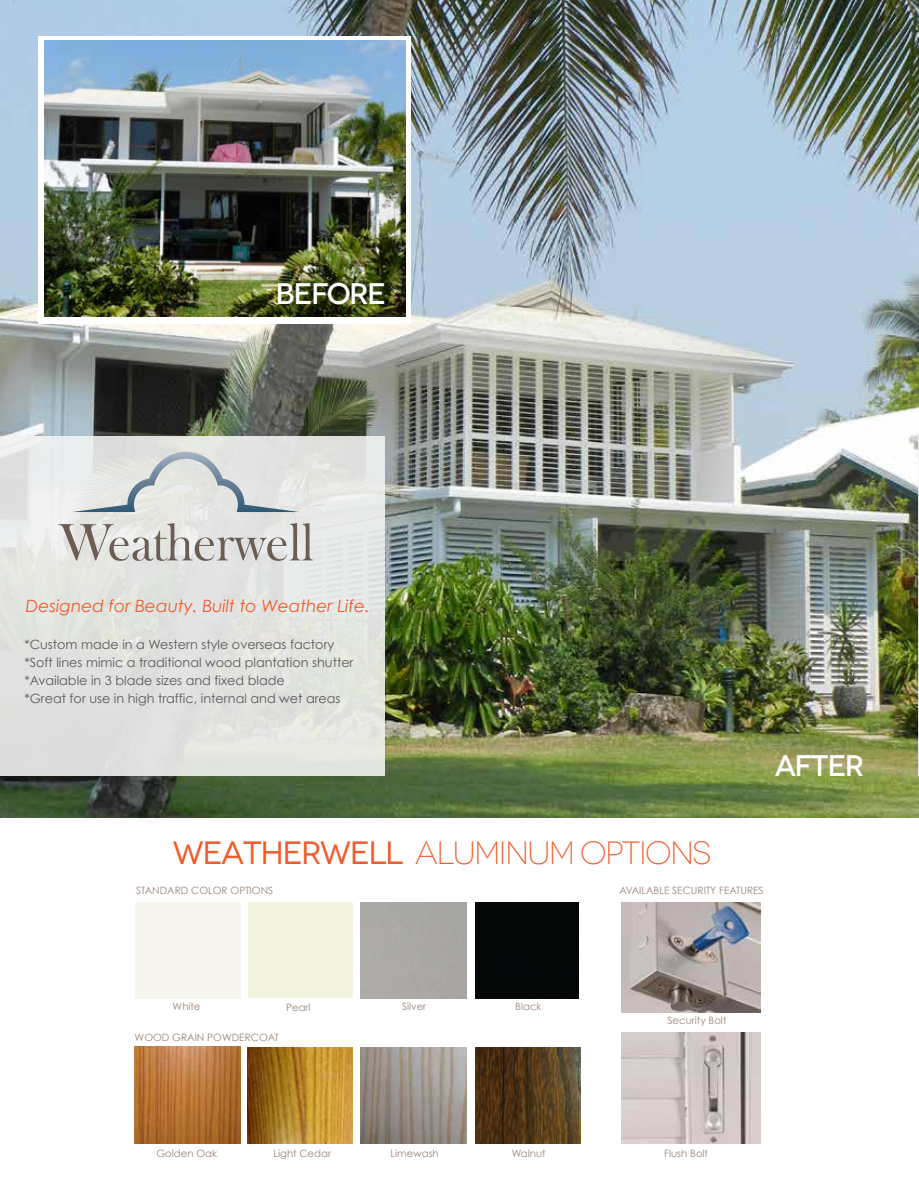
<style>
.page{position:relative;width:919px;height:1188px;background:#fff}
.page>*{position:absolute;margin:0;border:0;box-sizing:border-box;transform-origin:0 0}
.t1{font:54.3px "Bask Old Face";color:#6b5d53;scale:.94 1}
.t2{font:300 32.25px "Novecentowide";letter-spacing:-.05em;color:#f15b2b}
.t3{font:500 29.7px "Novecentowide";letter-spacing:-.05em;color:#fff}
.t4{font:italic 16.95px "Century Gothic";color:#f15b2b}
.t5{font:12.75px/18px "Century Gothic";color:#595a5c}
.t6{font:10.05px "Century Gothic";color:#9b8579}
.s1{font-weight:400}
</style>
<div class="page">
<img style="left:918px;top:0;width:1px;height:817px">
<img style="left:0;top:0;width:918px;height:817px">
<img style="left:248px;top:1047px;width:104px;height:96px">
<img style="left:135px;top:1047px;width:105px;height:97px">
<img style="left:360px;top:1047px;width:106px;height:97px">
<img style="left:475px;top:1047px;width:106px;height:97px">
<div style="left:135px;top:902px;width:105px;height:97px;background:#f6f5ee"></div>
<div style="left:248px;top:903px;width:104px;height:95px;background:#f1f3df"></div>
<div style="left:475px;top:903px;width:104px;height:95px;background:#050707"></div>
<img style="left:621px;top:903px;width:139px;height:109px">
<img style="left:621px;top:1033px;width:139px;height:110px">
<div style="left:39px;top:36px;width:372px;height:287px;background:#fff"></div>
<img style="left:45px;top:41px;width:360px;height:276px">
<div style="left:0;top:436px;width:385px;height:339px;background:linear-gradient(to bottom,#e7e8e7,#e0e1dd)"></div>
<hr style="left:918px;top:436px;width:1px;height:339px;background:#f2f3f2">
<svg style="left:72px;top:452px;width:228px;height:60px;background:#d4d9d9"></svg>
<h3 class="t3" style="left:276px;top:275px;width:112px">BEFORE</h3>
<h1 class="t1" style="left:59px;top:513px;width:272px">Weatherwell</h1>
<h3 class="t4" style="left:26px;top:596px;width:345px">Designed for Beauty. Built to Weather Life.</h3>
<p class="t5" style="left:24px;top:635px;width:330px">*Custom made in a Western style overseas factory *Soft lines mimic a traditional wood plantation shutter *Available in 3 blade sizes and fixed blade<br>*Great for use in high traffic, internal and wet areas</p>
<h3 class="t3" style="left:774px;top:748px;width:91px">AFTER</h3>
<h2 class="t2" style="left:173px;top:835px;width:540px"><span class="s1">WEATHERWELL</span> aLUMINUM OPTIONS</h2>
<p class="t6" style="left:136px;top:885px;width:138px">STANDARD COLOR OPTIONS</p>
<p class="t6" style="left:619px;top:885px;width:145px">AVAILABLE SECURITY FEATURES</p>
<p class="t6" style="left:173px;top:1001px;width:29px">White</p>
<p class="t6" style="left:286px;top:1001px;width:26px">Pearl</p>
<p class="t6" style="left:402px;top:1001px;width:26px">Silver</p>
<p class="t6" style="left:515px;top:1001px;width:28px">Black</p>
<p class="t6" style="left:135px;top:1031px;width:146px">WOOD GRAIN POWDERCOAT</p>
<p class="t6" style="left:156px;top:1147px;width:62px">Golden Oak</p>
<p class="t6" style="left:273px;top:1147px;width:59px">Light Cedar</p>
<p class="t6" style="left:390px;top:1147px;width:50px">Limewash</p>
<p class="t6" style="left:511px;top:1147px;width:35px">Walnut</p>
<p class="t6" style="left:667px;top:1015px;width:60px">Security Bolt</p>
<p class="t6" style="left:664px;top:1147px;width:45px">Flush Bolt</p>
</div>
